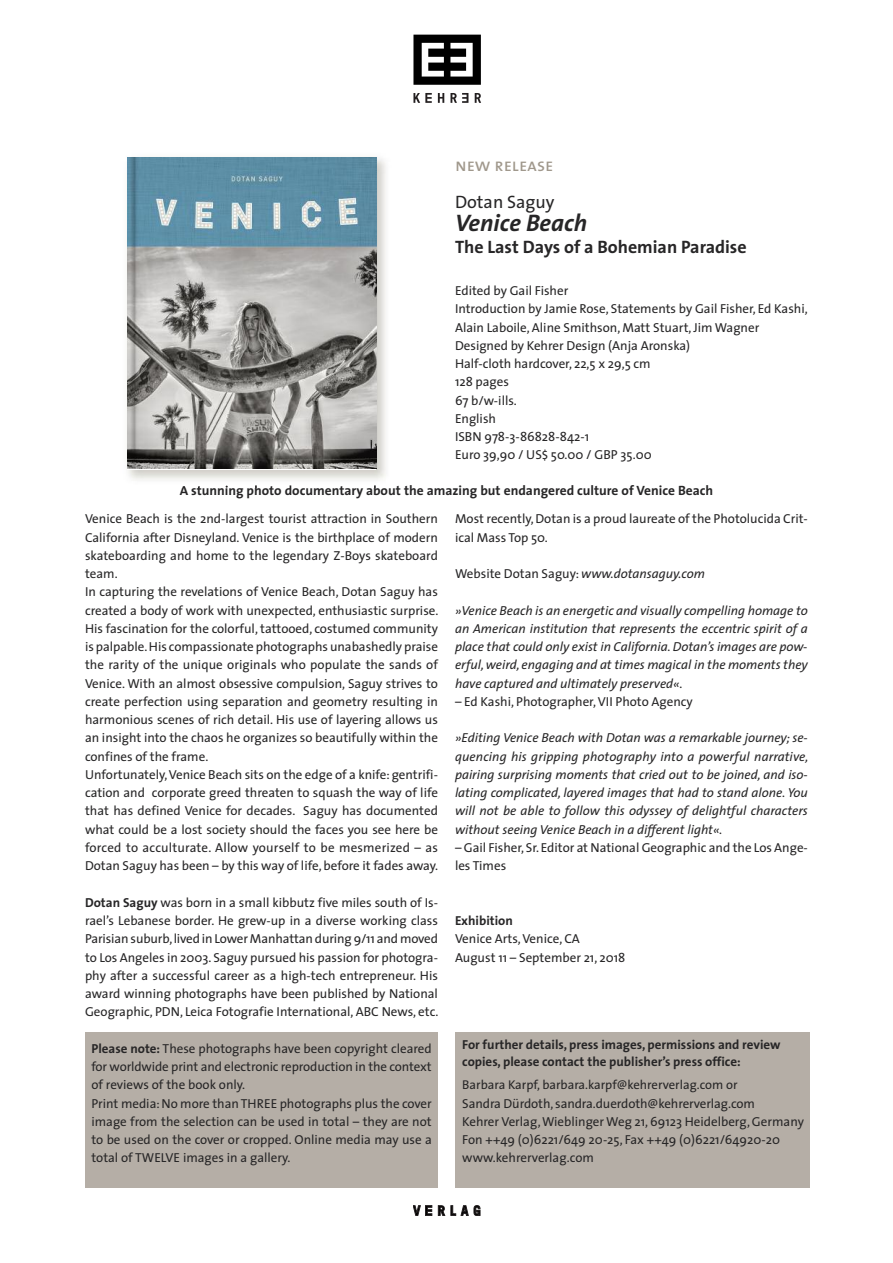
<style>
.page{position:relative;width:893px;height:1263px;background:#fff}
.page>*{position:absolute;margin:0;border:0;box-sizing:border-box;transform-origin:0 0}
.t1{font:italic 700 24px "The Sans";color:#272627}
.t2{font:700 18px "The Sans";color:#272627}
.t3{font:18px "The Sans Caps";color:#a0988c}
.t4{font:18px "The Sans";color:#272627}
.t5{font:700 13.5px "The Sans";color:#272627}
.t6{font:13.05px/18.3px "The Sans";color:#272627}
.t7{font:italic 13.05px/18.3px "The Sans";color:#272627;text-align:justify}
.t8{font:700 13.05px/16.5px "The Sans";color:#272627}
.t9{font:12.75px "The Sans";color:#272627}
.s1{font-weight:700}
.s2{font-style:italic}
</style>
<div class="page">
<svg style="left:475px;top:93px;width:6px;height:10px"></svg>
<svg style="left:413px;top:93px;width:19px;height:10px"></svg>
<svg style="left:438px;top:93px;width:6px;height:10px"></svg>
<svg style="left:450px;top:93px;width:18px;height:10px"></svg>
<svg style="left:413px;top:35px;width:68px;height:50px"></svg>
<svg style="left:438px;top:1205px;width:7px;height:11px"></svg>
<svg style="left:451px;top:1205px;width:29px;height:11px"></svg>
<svg style="left:413px;top:1205px;width:19px;height:11px"></svg>
<img style="left:127px;top:157px;width:259px;height:331px">
<img style="left:181px;top:485px;width:100px;height:3px">
<img style="left:128px;top:158px;width:248px;height:311px">
<div style="left:85px;top:1032px;width:353px;height:155px;background:#b5aea6"></div>
<div style="left:455px;top:1032px;width:354px;height:155px;background:#b5aea6"></div>
<h2 class="t3" style="left:455px;top:159px;width:100px">new release</h2>
<h2 class="t4" style="left:455px;top:195px;width:101px">Dotan Saguy</h2>
<h1 class="t1" style="left:455px;top:213px;width:134px">Venice Beach</h1>
<h2 class="t2" style="left:455px;top:240px;width:293px">The Last Days of a Bohemian Paradise</h2>
<p class="t6" style="left:455px;top:283px;width:354px">Edited by Gail Fisher<br>Introduction by Jamie Rose, Statements by Gail Fisher, Ed Kashi,<br>Alain Laboile, Aline Smithson, Matt Stuart, Jim Wagner<br>Designed by Kehrer Design (Anja Aronska)<br>Half-cloth hardcover, 22,5 x 29,5 cm<br>128 pages<br>67 b/w-ills.<br>English<br>ISBN 978-3-86828-842-1<br>Euro 39,90 / US$ 50.00 / GBP 35.00</p>
<p class="t5" style="left:180px;top:485px;width:535px">A stunning photo documentary about the amazing but endangered culture of Venice Beach</p>
<p class="t6" style="left:85px;top:511px;width:355px">Venice Beach is the 2nd-largest tourist attraction in Southern California after Disneyland. Venice is the birthplace of modern skateboarding and home to the legendary Z-Boys skateboard team.<br>In capturing the revelations of Venice Beach, Dotan Saguy has created a body of work with unexpected, enthusiastic surprise.<br>His fascination for the colorful, tattooed, costumed community is palpable.His compassionate photographs unabashedly praise the rarity of the unique originals who populate the sands of Venice. With an almost obsessive compulsion, Saguy strives to create perfection using separation and geometry resulting in harmonious scenes of rich detail. His use of layering allows us an insight into the chaos he organizes so beautifully within the confines of the frame.<br>Unfortunately,Venice Beach sits on the edge of a knife:gentrifi&shy;cation and corporate greed threaten to squash the way of life that has defined Venice for decades. Saguy has documented what could be a lost society should the faces you see here be forced to acculturate. Allow yourself to be mesmerized – as Dotan Saguy has been – by this way of life, before it fades away.</p>
<p class="t6" style="left:85px;top:894px;width:355px;text-align:justify"><span class="s1">Dotan Saguy</span> was born in a small kibbutz five miles south of Is&shy;rael’s Lebanese border. He grew-up in a diverse working class Parisiansuburb,lived inLowerManhattanduring9/11 andmoved to Los Angeles in 2003. Saguy pursued his passion for photogra&shy;phy after a successful career as a high-tech entrepreneur. His award winning photographs have been published by National Geographic, PDN, Leica Fotografie International, ABC News, etc.</p>
<p class="t6" style="left:455px;top:511px;width:354px">Most recently,Dotan is a proud laureate of the Photolucida Crit&shy;ical Mass Top 50.</p>
<p class="t6" style="left:455px;top:566px;width:251px">Website Dotan Saguy: <span class="s2">www.dotansaguy.com</span></p>
<p class="t7" style="left:455px;top:602px;width:354px">»Venice Beach is an energetic and visually compelling homage to an American institution that represents the eccentric spirit of a place that could only exist in California.Dotan’s images are pow&shy;erful,weird, engaging and at times magical in the moments they have captured and ultimately preserved«.</p>
<p class="t6" style="left:455px;top:694px;width:239px">– Ed Kashi, Photographer,VII Photo Agency</p>
<p class="t7" style="left:455px;top:730px;width:355px">»Editing Venice Beach with Dotan was a remarkable journey; se&shy;quencing his gripping photography into a powerful narrative, pairing surprising moments that cried out to be joined, and iso&shy;lating complicated, layered images that had to stand alone. You will not be able to follow this odyssey of delightful characters without seeing Venice Beach in a different light«.</p>
<p class="t6" style="left:455px;top:840px;width:354px">– Gail Fisher,Sr. Editor at National Geographic and the Los Ange&shy;les Times</p>
<p class="t8" style="left:455px;top:913px;width:59px">Exhibition</p>
<p class="t6" style="left:455px;top:931px;width:172px">Venice Arts,Venice, CA<br>August 11 – September 21, 2018</p>
<p class="t6" style="left:91px;top:1040px;width:342px"><span class="s1">Please note:</span> These photographs have been copyright cleared for worldwide print and electronic reproduction in the context of reviews of the book only.<br>Print media:No more than THREE photographs plus the cover image from the selection can be used in total – they are not to be used on the cover or cropped. Online media may use a total of TWELVE images in a gallery.</p>
<p class="t8" style="left:462px;top:1037px;width:320px">For further details, press images, permissions and review copies, please contact the publisher’s press office:</p>
<p class="t9" style="left:462px;top:1080px;width:277px">Barbara Karpf, barbara.karpf@kehrerverlag.com or</p>
<p class="t6" style="left:462px;top:1095px;width:343px">Sandra Dürdoth, sandra.duerdoth@kehrerverlag.com<br>Kehrer Verlag,Wieblinger Weg 21, 69123 Heidelberg,Germany Fon ++49 (0)6221/649 20-25, Fax ++49 (0)6221/64920-20 www.kehrerverlag.com</p>
</div>
